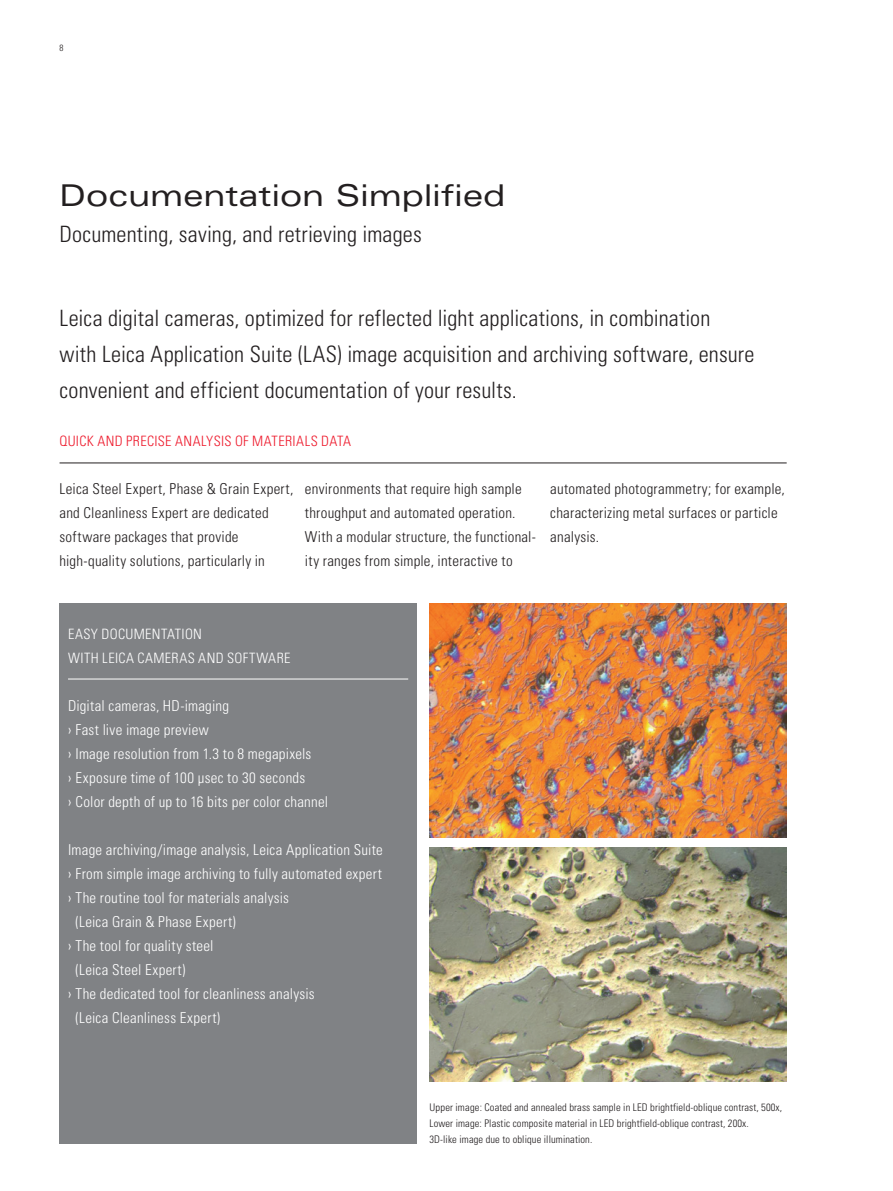
<style>
.page{position:relative;width:893px;height:1191px;background:#fff}
.page>*{position:absolute;margin:0;border:0;box-sizing:border-box;transform-origin:0 0}
.t1{font:expanded 30px "Univers LT Std";letter-spacing:-.005em;color:#231f20}
.t2{font:300 condensed 22.5px/36px "Univers LT Std";letter-spacing:.005em;color:#231f20}
.t3{font:300 condensed 15px/24px "Univers LT Std";letter-spacing:.02em;color:#fff}
.t4{font:300 condensed 15px/24px "Univers LT Std";letter-spacing:.02em;color:#231f20}
.t5{font:300 condensed 14.25px "Univers LT Std";letter-spacing:.025em;color:#fff}
.t6{font:300 condensed 14.25px "Univers LT Std";letter-spacing:.025em;color:#ee1b2d}
.t7{font:300 condensed 10.5px/16.2px "Univers LT Std";letter-spacing:.01em;color:#231f20}
.t8{font:300 condensed 9px "Univers LT Std";color:#231f20}
</style>
<div class="page">
<img style="left:429px;top:604px;width:358px;height:233px">
<img style="left:429px;top:848px;width:358px;height:233px">
<div style="left:60px;top:604px;width:357px;height:539px;background:#808285"></div>
<hr style="left:68px;top:678px;width:340px;height:1px;background:#fff">
<hr style="left:60px;top:462px;width:727px;height:1px;background:#231f20">
<p class="t8" style="left:60px;top:42px;width:5px">8</p>
<h1 class="t1" style="left:60px;top:178px;width:447px">Documentation Simplified</h1>
<h2 class="t2" style="left:60px;top:216px;width:364px">Documenting, saving, and retrieving images</h2>
<h2 class="t2" style="left:60px;top:300px;width:696px">Leica digital cameras, optimized for reflected light applications, in combination<br>with Leica Application Suite (LAS) image acquisition and archiving software, ensure convenient and efficient documentation of your results.</h2>
<p class="t6" style="left:60px;top:433px;width:16px">Quick</p>
<p class="t6" style="left:97px;top:433px;width:103px">and PRECISE analysis</p>
<p class="t6" style="left:235px;top:433px;width:26px">of materials</p>
<p class="t6" style="left:321px;top:433px;width:9px">data</p>
<p class="t4" style="left:60px;top:477px;width:235px">Leica Steel Expert, Phase &amp; Grain Expert, and Cleanliness Expert are dedicated software packages that provide high-quality solutions, particularly in</p>
<p class="t4" style="left:305px;top:477px;width:233px">environments that require high sample throughput and automated operation.<br>With a modular structure, the functional&shy;ity ranges from simple, interactive to</p>
<p class="t4" style="left:550px;top:477px;width:236px">automated photogrammetry; for example, characterizing metal surfaces or particle analysis.</p>
<p class="t5" style="left:68px;top:625px;width:16px">Easy</p>
<p class="t5" style="left:102px;top:625px;width:26px">Docume</p>
<p class="t5" style="left:152px;top:625px;width:16px">ntati</p>
<p class="t5" style="left:185px;top:625px;width:18px">on</p>
<p class="t5" style="left:68px;top:649px;width:48px">with Leica</p>
<p class="t5" style="left:137px;top:649px;width:17px">Cameras</p>
<p class="t5" style="left:198px;top:649px;width:54px">and Software</p>
<p class="t3" style="left:68px;top:693px;width:262px">Digital cameras, HD-imaging<br>› Fast live image preview<br>› Image resolution from 1.3 to 8 megapixels<br>› Exposure time of 100 μsec to 30 seconds<br>› Color depth of up to 16 bits per color channel</p>
<p class="t3" style="left:68px;top:837px;width:316px">Image archiving/image analysis, Leica Application Suite</p>
<p class="t3" style="left:68px;top:861px;width:315px">› From simple image archiving to fully automated expert</p>
<p class="t3" style="left:68px;top:885px;width:222px">› The routine tool for materials analysis</p>
<p class="t3" style="left:76px;top:909px;width:162px">(Leica Grain &amp; Phase Expert)</p>
<p class="t3" style="left:68px;top:933px;width:147px">› The tool for quality steel</p>
<p class="t3" style="left:76px;top:957px;width:111px">(Leica Steel Expert)</p>
<p class="t3" style="left:68px;top:981px;width:248px">› The dedicated tool for cleanliness analysis</p>
<p class="t3" style="left:76px;top:1005px;width:146px">(Leica Cleanliness Expert)</p>
<p class="t7" style="left:429px;top:1099px;width:354px">Upper image: Coated and annealed brass sample in LED brightfield-oblique contrast, 500x,<br>Lower image: Plastic composite material in LED brightfield-oblique contrast, 200x.<br>3D-like image due to oblique illumination.</p>
</div>
